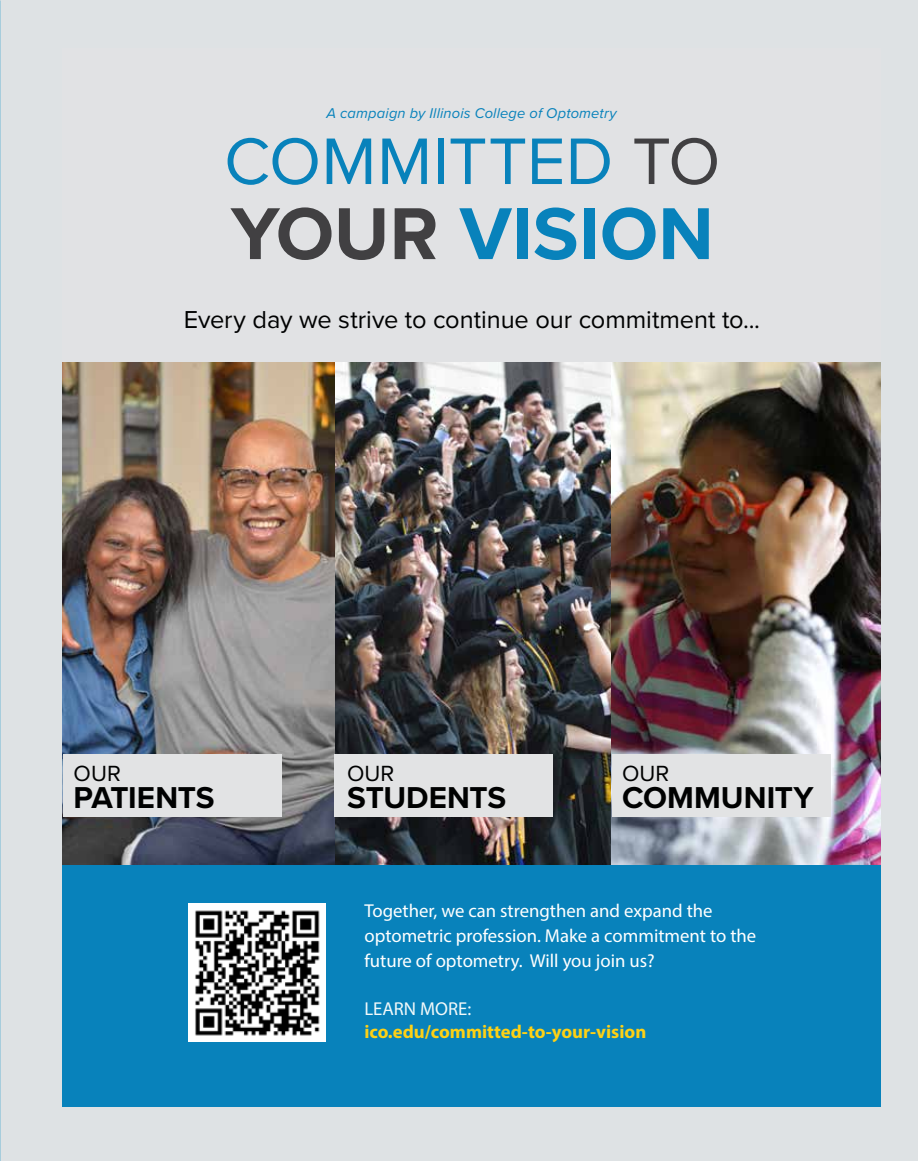
<style>
.page{position:relative;width:918px;height:1161px;background:#dee2e4}
.page>*{position:absolute;margin:0;border:0;box-sizing:border-box;transform-origin:0 0}
.t1{font:700 76.2px "Proxima Nova";color:#0882bb}
.t2{font:68.25px "Proxima Nova";color:#0882bb}
.t3{font:700 31.35px "Proxima Nova";letter-spacing:-.005em;color:#000101}
.t4{font:25.35px "Proxima Nova";letter-spacing:-.005em;color:#000101}
.t5{font:22.8px "Proxima Nova";color:#000101}
.t6{font:18.75px/25.3px "Myriad Pro";color:#fff}
.t7{font:700 18.75px "Myriad Pro";color:#fed115}
.t8{font:18.75px "Myriad Pro";color:#f2f9fa}
.t9{font:italic 14.7px "Proxima Nova";letter-spacing:.01em;color:#0882bb}
.s1{color:#414042}
</style>
<div class="page">
<div style="left:63px;top:48px;width:818px;height:389px;background:#e2e3e4"></div>
<img style="left:63px;top:363px;width:818px;height:502px">
<div style="left:63px;top:865px;width:818px;height:242px;background:#0882bb"></div>
<div style="left:63px;top:754px;width:218px;height:63px;background:#e2e3e4"></div>
<div style="left:334px;top:754px;width:219px;height:63px;background:#e2e3e4"></div>
<div style="left:612px;top:754px;width:219px;height:63px;background:#e2e3e4"></div>
<img style="left:188px;top:904px;width:138px;height:137px">
<p class="t9" style="left:327px;top:102px;width:292px">A campaign by Illinois College of Optometry</p>
<h2 class="t2" style="left:224px;top:110px;width:498px">COMMITTED <span class="s1">TO</span></h2>
<h1 class="t1" style="left:231px;top:177px;width:485px"><span class="s1">YOUR</span> VISION</h1>
<h3 class="t4" style="left:184px;top:301px;width:578px">Every day we strive to continue our commitment to...</h3>
<p class="t5" style="left:74px;top:757px;width:49px">OUR</p>
<h3 class="t3" style="left:74px;top:775px;width:142px">PATIENTS</h3>
<p class="t5" style="left:347px;top:757px;width:49px">OUR</p>
<h3 class="t3" style="left:347px;top:775px;width:161px">STUDENTS</h3>
<p class="t5" style="left:622px;top:757px;width:49px">OUR</p>
<h3 class="t3" style="left:622px;top:775px;width:193px">COMMUNITY</h3>
<p class="t6" style="left:364px;top:897px;width:393px">Together, we can strengthen and expand the optometric profession. Make a commitment to the future of optometry. Will you join us?</p>
<p class="t8" style="left:364px;top:997px;width:108px">LEARN MORE:</p>
<p class="t7" style="left:364px;top:1019px;width:283px">ico.edu/committed-to-your-vision</p>
</div>
